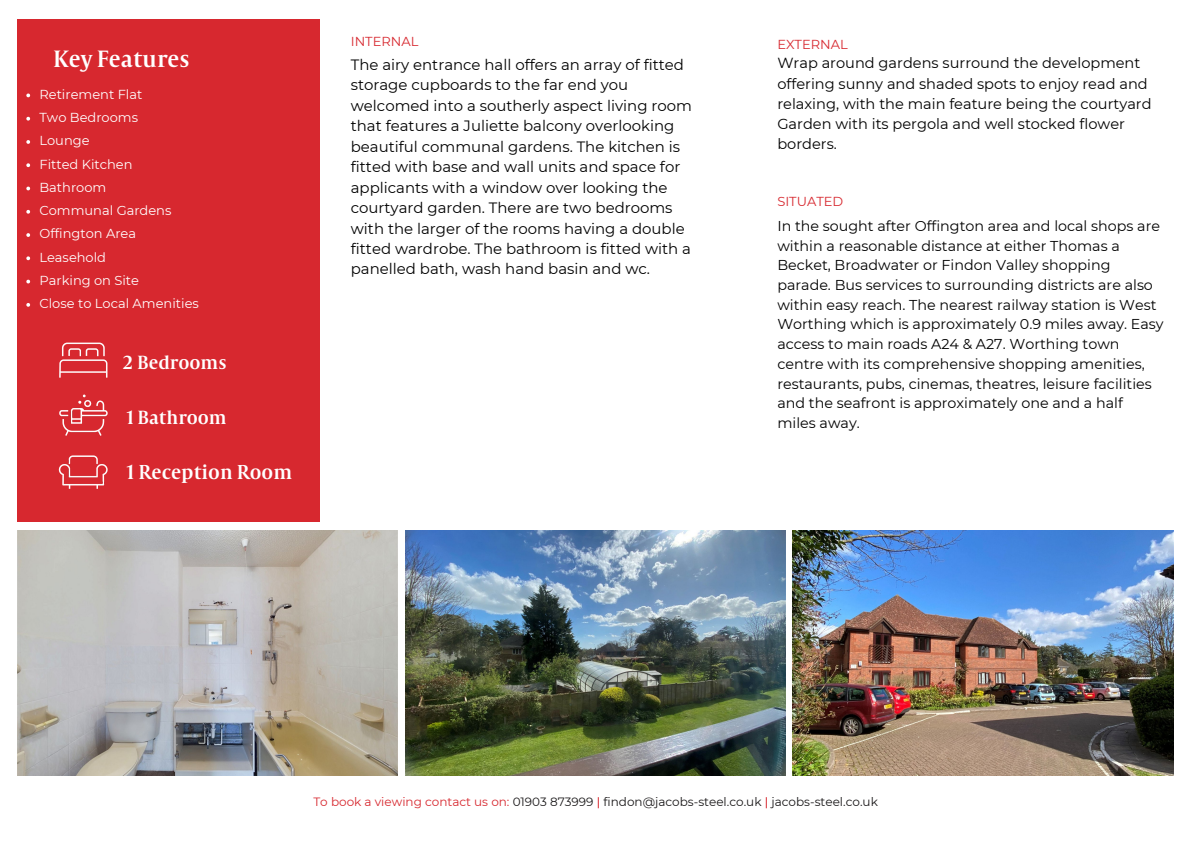
<style>
.page{position:relative;width:1191px;height:843px;background:#fff}
.page>*{position:absolute;margin:0;border:0;box-sizing:border-box;transform-origin:0 0}
.t1{font:26px "Capitolium Road";color:#fff}
.t2{font:22.2px "Capitolium Road";color:#fff}
.t3{font:21px "Capitolium Road";color:#fff}
.t4{font:14.9px/20.4px "Montserrat";color:#000}
.t5{font:14.6px/20.1px "Montserrat";color:#000}
.t6{font:14.3px/19.7px "Montserrat";color:#000}
.t7{font:13px "Montserrat";color:#fff}
.t8{font:13px "Montserrat";color:#d7282f}
.t9{font:12px "Montserrat";color:#191718}
.s1{color:#d7282f}
.s2{font-weight:500;color:#d7282f}
</style>
<div class="page">
<img style="left:17px;top:530px;width:381px;height:245px">
<img style="left:405px;top:530px;width:380px;height:245px">
<img style="left:792px;top:530px;width:380px;height:245px">
<div style="left:17px;top:19px;width:303px;height:502px;background:#d7282f"></div>
<img style="left:58px;top:455px;width:50px;height:34px">
<img style="left:59px;top:394px;width:49px;height:42px">
<img style="left:59px;top:342px;width:49px;height:36px">
<svg style="left:26px;top:93px;width:4px;height:4px"></svg>
<svg style="left:26px;top:117px;width:4px;height:3px"></svg>
<svg style="left:26px;top:140px;width:4px;height:4px"></svg>
<svg style="left:26px;top:163px;width:4px;height:4px"></svg>
<svg style="left:26px;top:186px;width:4px;height:4px"></svg>
<svg style="left:26px;top:210px;width:4px;height:3px"></svg>
<svg style="left:26px;top:233px;width:4px;height:4px"></svg>
<svg style="left:26px;top:256px;width:4px;height:4px"></svg>
<svg style="left:26px;top:279px;width:4px;height:4px"></svg>
<svg style="left:26px;top:303px;width:4px;height:3px"></svg>
<h2 class="t1" style="left:53px;top:50px;width:138px">Key Features</h2>
<p class="t7" style="left:39px;top:86px;width:104px">Retirement Flat</p>
<p class="t7" style="left:39px;top:109px;width:100px">Two Bedrooms</p>
<p class="t7" style="left:39px;top:133px;width:52px">Lounge</p>
<p class="t7" style="left:39px;top:156px;width:95px">Fitted Kitchen</p>
<p class="t7" style="left:39px;top:179px;width:68px">Bathroom</p>
<p class="t7" style="left:39px;top:202px;width:133px">Communal Gardens</p>
<p class="t7" style="left:39px;top:226px;width:98px">Offington Area</p>
<p class="t7" style="left:39px;top:249px;width:68px">Leasehold</p>
<h2 class="t7" style="left:39px;top:272px;width:101px">Parking on Site</h2>
<p class="t7" style="left:39px;top:295px;width:161px">Close to Local Amenities</p>
<p class="t3" style="left:123px;top:355px;width:105px">2 Bedrooms</p>
<h2 class="t3" style="left:127px;top:410px;width:102px">1 Bathroom</h2>
<h4 class="t2" style="left:127px;top:464px;width:167px">1 Reception Room</h4>
<h3 class="t8" style="left:351px;top:34px;width:69px">INTERNAL</h3>
<h4 class="t4" style="left:351px;top:54px;width:342px">The airy entrance hall offers an array of fitted storage cupboards to the far end you welcomed into a southerly aspect living room that features a Juliette balcony overlooking beautiful communal gardens. The kitchen is fitted with base and wall units and space for applicants with a window over looking the courtyard garden. There are two bedrooms with the larger of the rooms having a double fitted wardrobe. The bathroom is fitted with a panelled bath, wash hand basin and wc.</h4>
<h3 class="t8" style="left:777px;top:36px;width:72px">EXTERNAL</h3>
<h4 class="t5" style="left:777px;top:53px;width:376px">Wrap around gardens surround the development offering sunny and shaded spots to enjoy read and relaxing, with the main feature being the courtyard Garden with its pergola and well stocked flower borders.</h4>
<h3 class="t8" style="left:777px;top:193px;width:67px">SITUATED</h3>
<p class="t6" style="left:777px;top:216px;width:388px">In the sought after Offington area and local shops are within a reasonable distance at either Thomas a Becket, Broadwater or Findon Valley shopping parade. Bus services to surrounding districts are also within easy reach. The nearest railway station is West Worthing which is approximately 0.9 miles away. Easy access to main roads A24 &amp; A27. Worthing town centre with its comprehensive shopping amenities, restaurants, pubs, cinemas, theatres, leisure facilities and the seafront is approximately one and a half miles away.</p>
<p class="t9" style="left:313px;top:794px;width:566px"><span class="s1">To book a viewing contact us on:</span> 01903 873999 <span class="s2">|</span> findon@jacobs-steel.co.uk <span class="s2">|</span> jacobs-steel.co.uk</p>
</div>
